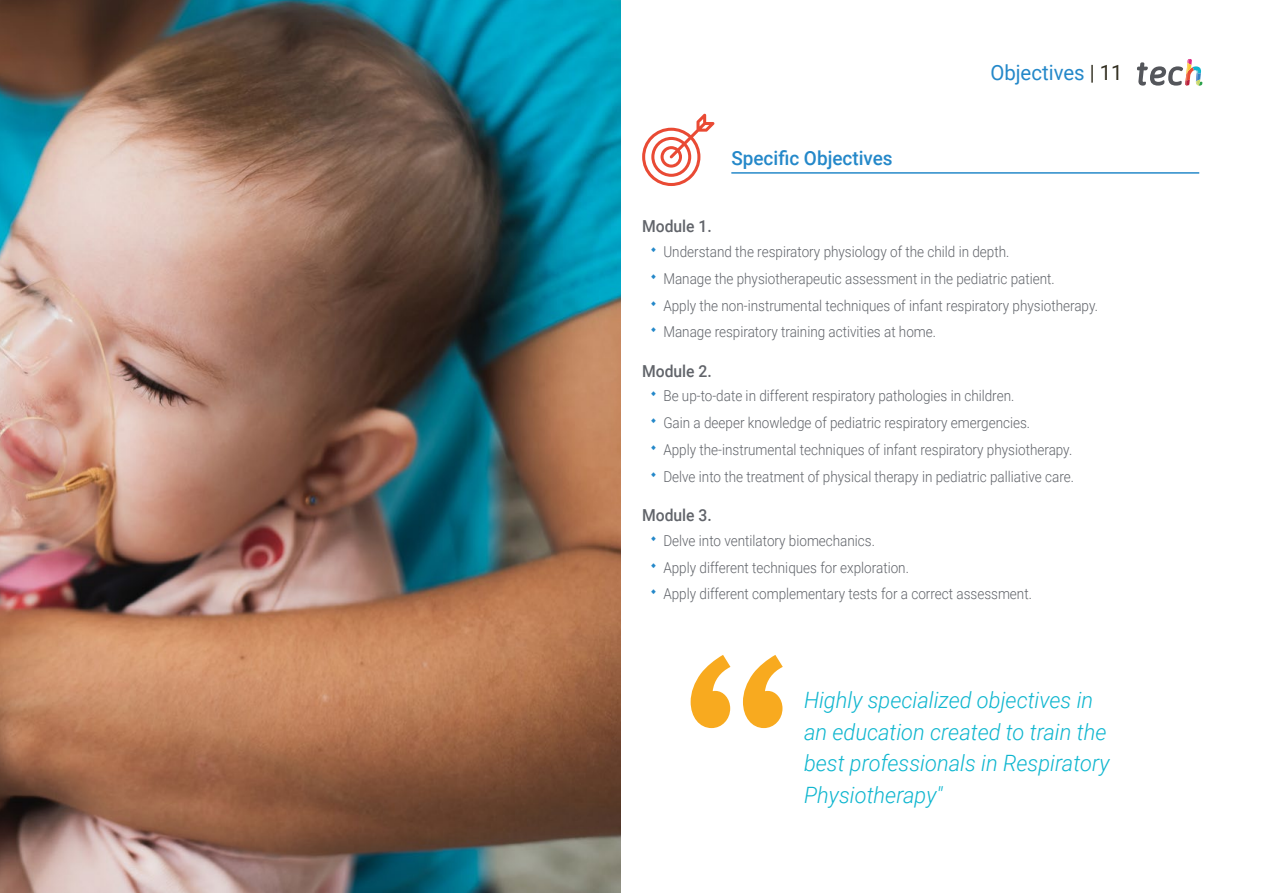
<style>
.page{position:relative;width:1263px;height:893px;background:#fff}
.page>*{position:absolute;margin:0;border:0;box-sizing:border-box;transform-origin:0 0}
.t1{font:italic 300 22.5px/31.5px "Roboto";color:#0fb6cf}
.t2{font:21px "Roboto";color:#2488c9}
.t3{font:500 19.5px "Roboto";color:#2488c9}
.t4{font:500 16.5px "Roboto";color:#61646a;scale:.95 1}
.t5{font:300 15px/26.7px "Roboto";color:#61646a;scale:.9 1}
.s1{color:#312e20}
</style>
<div class="page">
<img style="left:0;top:0;width:621px;height:893px">
<svg style="left:642px;top:114px;width:72px;height:72px"></svg>
<hr style="left:731px;top:173px;width:468px;height:1px;background:#2488c9">
<svg style="left:691px;top:655px;width:92px;height:73px"></svg>
<svg style="left:1137px;top:59px;width:65px;height:27px"></svg>
<h3 class="t3" style="left:731px;top:144px;width:163px">Specific Objectives</h3>
<h2 class="t2" style="left:990px;top:57px;width:134px">Objectives <span class="s1">| 11</span></h2>
<p class="t4" style="left:642px;top:215px;width:75px">Module 1.</p>
<p class="t5" style="left:663px;top:238px;width:484px">Understand the respiratory physiology of the child in depth.<br>Manage the physiotherapeutic assessment in the pediatric patient.<br>Apply the non-instrumental techniques of infant respiratory physiotherapy.<br>Manage respiratory training activities at home.</p>
<p class="t4" style="left:642px;top:359px;width:75px">Module 2.</p>
<p class="t5" style="left:663px;top:382px;width:458px">Be up-to-date in different respiratory pathologies in children.<br>Gain a deeper knowledge of pediatric respiratory emergencies.<br>Apply the-instrumental techniques of infant respiratory physiotherapy.<br>Delve into the treatment of physical therapy in pediatric palliative care.</p>
<p class="t4" style="left:642px;top:504px;width:75px">Module 3.</p>
<p class="t5" style="left:663px;top:527px;width:411px">Delve into ventilatory biomechanics.<br>Apply different techniques for exploration.<br>Apply different complementary tests for a correct assessment.</p>
<h1 class="t1" style="left:804px;top:684px;width:307px">Highly specialized objectives in an education created to train the best professionals in Respiratory<br>Physiotherapy"</h1>
</div>
